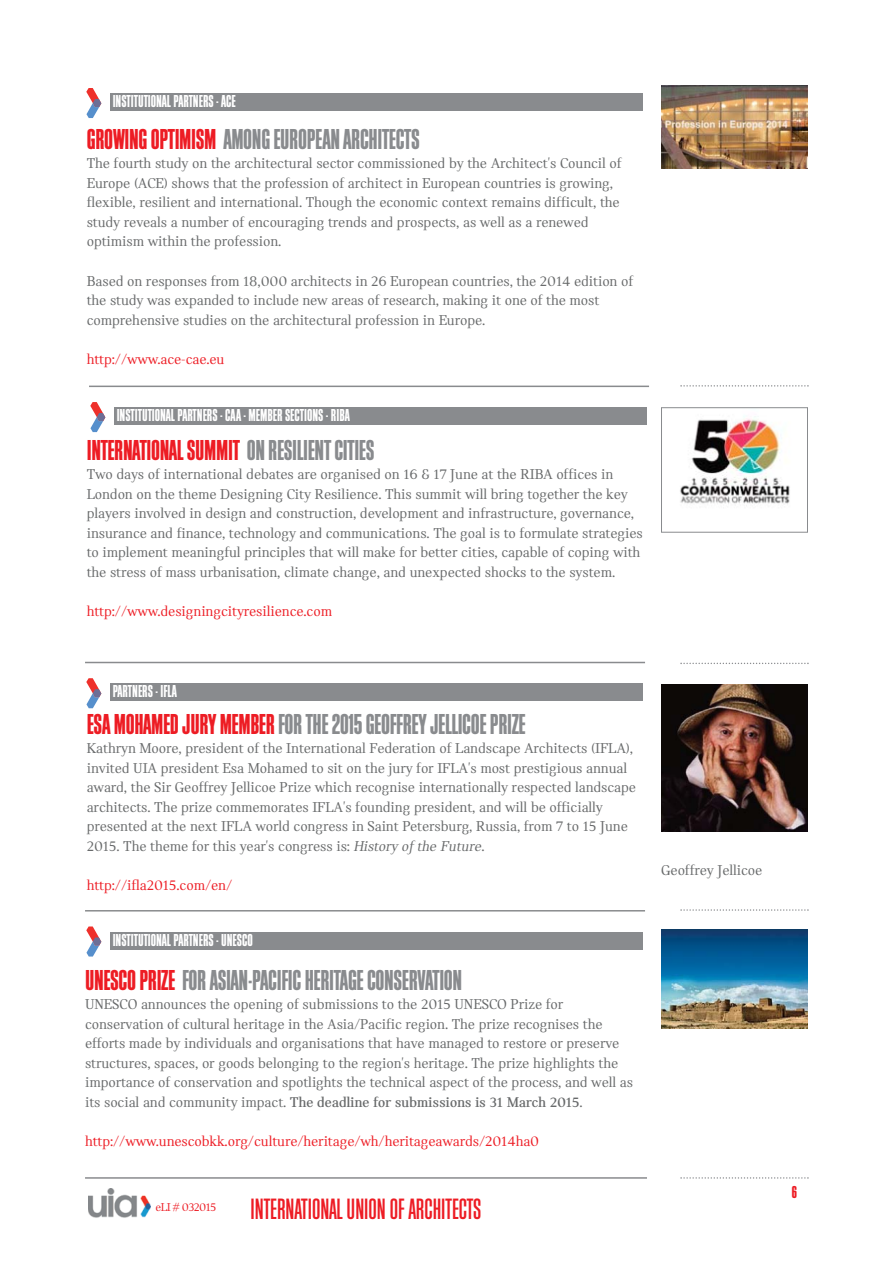
<style>
.page{position:relative;width:893px;height:1263px;background:#fff}
.page>*{position:absolute;margin:0;border:0;box-sizing:border-box;transform-origin:0 0}
.t1{font:30.6px "Block Gothic Medium Extra Cond";color:#ed1c24}
.t2{font:30px "Block Gothic Bold Extra Cond";letter-spacing:-.01em;color:#898b8e}
.t3{font:30px "Block Gothic Bold Extra Cond";letter-spacing:-.01em;color:#ed1c24}
.t4{font:18px "Block Gothic Bold Extra Cond";color:#fff}
.t5{font:18px "Block Gothic Bold Extra Cond";color:#ed1c24}
.t6{font:15px/19.5px "Catalog";letter-spacing:-.01em;color:#67696a}
.t7{font:15px "Catalog";letter-spacing:-.01em;color:#ed1c24}
.t8{font:12px "Catalog";letter-spacing:-.05em;color:#ed1c24}
.s1{color:#ed1c24}
.s2{color:#898b8e}
.s3{font-style:italic}
.s4{font-weight:700}
</style>
<div class="page">
<svg style="left:86px;top:88px;width:15px;height:30px"></svg>
<div style="left:110px;top:93px;width:533px;height:18px;background:#898b8e"></div>
<svg style="left:86px;top:926px;width:15px;height:30px"></svg>
<div style="left:110px;top:932px;width:533px;height:17px;background:#898b8e"></div>
<hr style="left:85px;top:910px;width:560px;height:1px;background:#898b8e">
<svg style="left:86px;top:678px;width:15px;height:30px"></svg>
<div style="left:110px;top:684px;width:533px;height:17px;background:#898b8e"></div>
<hr style="left:85px;top:662px;width:560px;height:1px;background:#898b8e">
<svg style="left:90px;top:402px;width:15px;height:30px"></svg>
<div style="left:114px;top:408px;width:533px;height:17px;background:#898b8e"></div>
<hr style="left:89px;top:386px;width:560px;height:1px;background:#898b8e">
<img style="left:88px;top:1189px;width:62px;height:29px">
<hr style="left:85px;top:1177px;width:562px;height:2px;background:#898b8e">
<img style="left:661px;top:929px;width:147px;height:99px">
<img style="left:661px;top:684px;width:147px;height:147px">
<img style="left:680px;top:416px;width:110px;height:90px">
<div style="left:661px;top:407px;width:147px;height:126px;border:1px solid #898b8e"></div>
<img style="left:661px;top:85px;width:147px;height:84px">
<svg style="left:680px;top:385px;width:129px;height:2px"></svg>
<svg style="left:680px;top:663px;width:129px;height:1px"></svg>
<svg style="left:680px;top:909px;width:129px;height:2px"></svg>
<svg style="left:680px;top:1177px;width:129px;height:2px"></svg>
<p class="t4" style="left:113px;top:95px;width:125px">INSTITUTIONAL PARTNERS - ACE</p>
<h2 class="t2" style="left:87px;top:129px;width:335px"><span class="s1">GROWING OPTIMISM</span> AMONG EUROPEAN ARCHITECTS</h2>
<p class="t6" style="left:87px;top:155px;width:537px">The fourth study on the architectural sector commissioned by the Architect's Council of Europe (ACE) shows that the profession of architect in European countries is growing, flexible, resilient and international. Though the economic context remains difficult, the study reveals a number of encouraging trends and prospects, as well as a renewed optimism within the profession.</p>
<p class="t6" style="left:87px;top:272px;width:548px">Based on responses from 18,000 architects in 26 European countries, the 2014 edition of the study was expanded to include new areas of research, making it one of the most comprehensive studies on the architectural profession in Europe.</p>
<p class="t7" style="left:87px;top:353px;width:139px">http://www.ace-cae.eu</p>
<p class="t4" style="left:117px;top:409px;width:235px">INSTITUTIONAL PARTNERS - CAA - MEMBER SECTIONS - RIBA</p>
<h2 class="t3" style="left:87px;top:440px;width:289px">INTERNATIONAL SUMMIT <span class="s2">ON RESILIENT CITIES</span></h2>
<p class="t6" style="left:87px;top:466px;width:558px">Two days of international debates are organised on 16 &amp; 17 June at the RIBA offices in London on the theme Designing City Resilience. This summit will bring together the key players involved in design and construction, development and infrastructure, governance, insurance and finance, technology and communications. The goal is to formulate strategies to implement meaningful principles that will make for better cities, capable of coping with the stress of mass urbanisation, climate change, and unexpected shocks to the system.</p>
<p class="t7" style="left:87px;top:605px;width:247px">http://www.designingcityresilience.com</p>
<p class="t4" style="left:113px;top:685px;width:66px">PARTNERS - IFLA</p>
<h2 class="t2" style="left:87px;top:714px;width:440px"><span class="s1">ESA MOHAMED JURY MEMBER</span> FOR THE 2015 GEOFFREY JELLICOE PRIZE</h2>
<p class="t6" style="left:87px;top:740px;width:551px">Kathryn Moore, president of the International Federation of Landscape Architects (IFLA), invited UIA president Esa Mohamed to sit on the jury for IFLA's most prestigious annual award, the Sir Geoffrey Jellicoe Prize which recognise internationally respected landscape architects. The prize commemorates IFLA's founding president, and will be officially presented at the next IFLA world congress in Saint Petersburg, Russia, from 7 to 15 June 2015. The theme for this year's congress is: <span class="s3">History of the Future</span>.</p>
<p class="t7" style="left:87px;top:879px;width:147px">http://ifla2015.com/en/</p>
<p class="t4" style="left:113px;top:934px;width:142px">INSTITUTIONAL PARTNERS - UNESCO</p>
<h2 class="t2" style="left:85px;top:969px;width:379px"><span class="s1">UNESCO PRIZE</span> FOR ASIAN-PACIFIC HERITAGE CONSERVATION</h2>
<p class="t6" style="left:85px;top:996px;width:550px">UNESCO announces the opening of submissions to the 2015 UNESCO Prize for conservation of cultural heritage in the Asia/Pacific region. The prize recognises the efforts made by individuals and organisations that have managed to restore or preserve structures, spaces, or goods belonging to the region's heritage. The prize highlights the importance of conservation and spotlights the technical aspect of the process, and well as its social and community impact. <span class="s4">The deadline for submissions is 31 March 2015</span>.</p>
<p class="t7" style="left:85px;top:1135px;width:456px">http://www.unescobkk.org/culture/heritage/wh/heritageawards/2014ha0</p>
<p class="t8" style="left:156px;top:1202px;width:62px">eLI # 032015</p>
<h1 class="t1" style="left:251px;top:1198px;width:232px">INTERNATIONAL UNION OF ARCHITECTS</h1>
<p class="t6" style="left:661px;top:861px;width:103px">Geoffrey Jellicoe</p>
<p class="t5" style="left:792px;top:1186px;width:7px">6</p>
</div>
